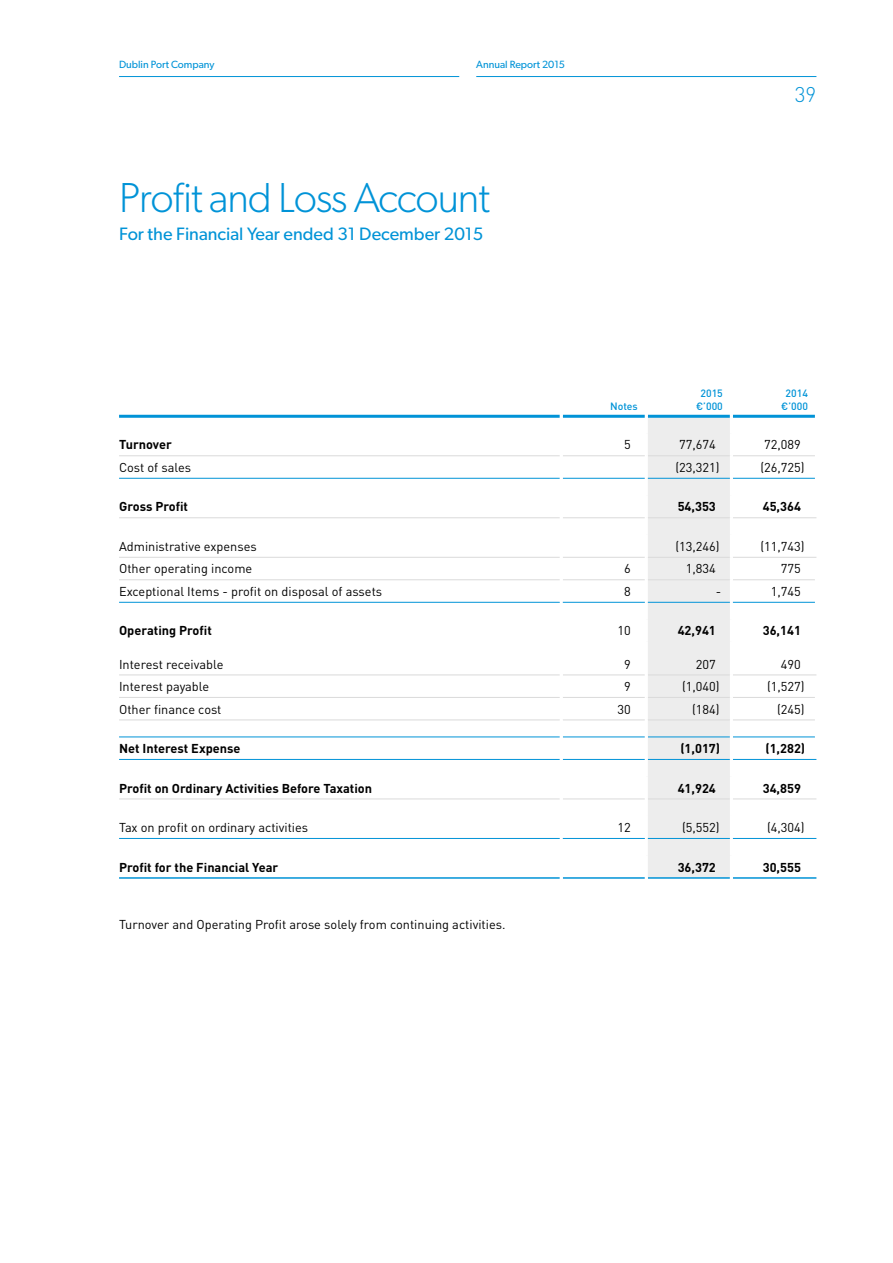
<style>
.page{position:relative;width:893px;height:1263px;background:#fff}
.page>*{position:absolute;margin:0;border:0;box-sizing:border-box;transform-origin:0 0}
.t1{font:300 42px "Gibson";letter-spacing:-.025em;color:#0193d7}
.t2{font:300 21px "DIN Pro";color:#0193d7}
.t3{font:18px "Gibson";color:#0193d7}
.t4{font:12.75px "DIN Pro";color:#000}
.t5{font:700 12.75px "DIN Pro";color:#000}
.t6{font:10.5px "Gibson";color:#0193d7}
.t7{font:500 10.5px/12.8px "DIN Pro";color:#0193d7;text-align:center}
</style>
<div class="page">
<div style="left:648px;top:418px;width:82px;height:459px;background:#ededed"></div>
<hr style="left:119px;top:415px;width:441px;height:3px;background:#0193d7">
<hr style="left:563px;top:415px;width:82px;height:3px;background:#0193d7">
<hr style="left:648px;top:415px;width:82px;height:3px;background:#0193d7">
<hr style="left:733px;top:415px;width:82px;height:3px;background:#0193d7">
<hr style="left:119px;top:478px;width:441px;height:1px;background:#0193d7">
<hr style="left:563px;top:478px;width:82px;height:1px;background:#0193d7">
<hr style="left:733px;top:478px;width:82px;height:1px;background:#0193d7">
<hr style="left:119px;top:736px;width:441px;height:1px;background:#0193d7">
<hr style="left:563px;top:736px;width:82px;height:1px;background:#0193d7">
<hr style="left:648px;top:736px;width:82px;height:1px;background:#0193d7">
<hr style="left:733px;top:736px;width:82px;height:1px;background:#0193d7">
<hr style="left:119px;top:455px;width:441px;height:1px;background:#dadada">
<hr style="left:563px;top:455px;width:82px;height:1px;background:#dadada">
<hr style="left:648px;top:455px;width:82px;height:1px;background:#dadada">
<hr style="left:733px;top:455px;width:82px;height:1px;background:#dadada">
<hr style="left:119px;top:517px;width:441px;height:1px;background:#dadada">
<hr style="left:563px;top:517px;width:82px;height:1px;background:#dadada">
<hr style="left:648px;top:517px;width:82px;height:1px;background:#dadada">
<hr style="left:733px;top:517px;width:83px;height:1px;background:#dadada">
<hr style="left:119px;top:557px;width:441px;height:1px;background:#dadada">
<hr style="left:563px;top:557px;width:82px;height:1px;background:#dadada">
<hr style="left:648px;top:557px;width:82px;height:1px;background:#dadada">
<hr style="left:733px;top:557px;width:83px;height:1px;background:#dadada">
<hr style="left:119px;top:579px;width:441px;height:1px;background:#dadada">
<hr style="left:563px;top:579px;width:82px;height:1px;background:#dadada">
<hr style="left:648px;top:579px;width:82px;height:1px;background:#dadada">
<hr style="left:733px;top:579px;width:82px;height:1px;background:#dadada">
<hr style="left:119px;top:674px;width:441px;height:1px;background:#dadada">
<hr style="left:563px;top:674px;width:82px;height:1px;background:#dadada">
<hr style="left:648px;top:674px;width:82px;height:1px;background:#dadada">
<hr style="left:733px;top:674px;width:83px;height:1px;background:#dadada">
<hr style="left:119px;top:697px;width:441px;height:1px;background:#dadada">
<hr style="left:563px;top:697px;width:82px;height:1px;background:#dadada">
<hr style="left:648px;top:697px;width:82px;height:1px;background:#dadada">
<hr style="left:733px;top:697px;width:82px;height:1px;background:#dadada">
<hr style="left:119px;top:798px;width:441px;height:1px;background:#dadada">
<hr style="left:563px;top:798px;width:82px;height:1px;background:#dadada">
<hr style="left:648px;top:798px;width:82px;height:1px;background:#dadada">
<hr style="left:733px;top:798px;width:83px;height:1px;background:#dadada">
<hr style="left:119px;top:759px;width:441px;height:1px;background:#0193d7">
<hr style="left:563px;top:759px;width:82px;height:1px;background:#0193d7">
<hr style="left:648px;top:759px;width:82px;height:1px;background:#0193d7">
<hr style="left:733px;top:759px;width:83px;height:1px;background:#0193d7">
<hr style="left:119px;top:877px;width:441px;height:2px;background:#0193d7">
<hr style="left:563px;top:877px;width:82px;height:2px;background:#0193d7">
<hr style="left:648px;top:877px;width:82px;height:2px;background:#0193d7">
<hr style="left:733px;top:877px;width:83px;height:2px;background:#0193d7">
<hr style="left:648px;top:478px;width:82px;height:1px;background:#0193d7">
<hr style="left:119px;top:719px;width:441px;height:1px;background:#dadada">
<hr style="left:563px;top:719px;width:82px;height:1px;background:#dadada">
<hr style="left:648px;top:719px;width:82px;height:1px;background:#dadada">
<hr style="left:733px;top:719px;width:82px;height:1px;background:#dadada">
<hr style="left:119px;top:838px;width:441px;height:1px;background:#0193d7">
<hr style="left:563px;top:838px;width:82px;height:1px;background:#0193d7">
<hr style="left:648px;top:838px;width:82px;height:1px;background:#0193d7">
<hr style="left:733px;top:838px;width:83px;height:1px;background:#0193d7">
<hr style="left:119px;top:602px;width:441px;height:1px;background:#0193d7">
<hr style="left:563px;top:602px;width:82px;height:1px;background:#0193d7">
<hr style="left:648px;top:602px;width:82px;height:1px;background:#0193d7">
<hr style="left:733px;top:602px;width:82px;height:1px;background:#0193d7">
<hr style="left:119px;top:76px;width:340px;height:1px;background:#0193d7">
<hr style="left:476px;top:76px;width:340px;height:1px;background:#0193d7">
<p class="t6" style="left:119px;top:58px;width:97px">Dublin Port Company</p>
<p class="t6" style="left:476px;top:58px;width:90px">Annual Report 2015</p>
<h1 class="t1" style="left:119px;top:172px;width:373px">Profit and Loss Account</h1>
<h3 class="t3" style="left:119px;top:223px;width:366px">For the Financial Year ended 31 December 2015</h3>
<h2 class="t2" style="left:795px;top:78px;width:23px">39</h2>
<p class="t7" style="left:610px;top:399px;width:29px">Notes</p>
<p class="t7" style="left:696px;top:386px;width:28px">2015 €’000</p>
<p class="t7" style="left:781px;top:386px;width:28px">2014 €’000</p>
<p class="t5" style="left:119px;top:434px;width:54px">Turnover</p>
<p class="t4" style="left:624px;top:435px;width:8px">5</p>
<p class="t4" style="left:679px;top:435px;width:38px">77,674</p>
<p class="t4" style="left:764px;top:435px;width:38px">72,089</p>
<p class="t4" style="left:119px;top:457px;width:74px">Cost of sales</p>
<p class="t4" style="left:675px;top:457px;width:46px">(23,321)</p>
<p class="t4" style="left:760px;top:457px;width:46px">(26,725)</p>
<p class="t5" style="left:119px;top:496px;width:70px">Gross Profit</p>
<p class="t5" style="left:678px;top:496px;width:40px">54,353</p>
<p class="t5" style="left:763px;top:496px;width:40px">45,364</p>
<p class="t4" style="left:119px;top:536px;width:139px">Administrative expenses</p>
<p class="t4" style="left:675px;top:536px;width:46px">(13,246)</p>
<p class="t4" style="left:760px;top:536px;width:46px">(11,743)</p>
<p class="t4" style="left:119px;top:559px;width:135px">Other operating income</p>
<p class="t4" style="left:624px;top:559px;width:8px">6</p>
<p class="t4" style="left:686px;top:559px;width:31px">1,834</p>
<p class="t4" style="left:781px;top:559px;width:21px">775</p>
<p class="t4" style="left:119px;top:581px;width:265px">Exceptional Items - profit on disposal of assets</p>
<p class="t4" style="left:624px;top:581px;width:8px">8</p>
<p class="t4" style="left:716px;top:581px;width:7px">-</p>
<p class="t4" style="left:771px;top:581px;width:31px">1,745</p>
<p class="t5" style="left:119px;top:620px;width:94px">Operating Profit</p>
<p class="t4" style="left:617px;top:621px;width:15px">10</p>
<p class="t5" style="left:678px;top:620px;width:40px">42,941</p>
<p class="t5" style="left:763px;top:620px;width:40px">36,141</p>
<p class="t4" style="left:119px;top:654px;width:106px">Interest receivable</p>
<p class="t4" style="left:624px;top:654px;width:8px">9</p>
<p class="t4" style="left:696px;top:654px;width:21px">207</p>
<p class="t4" style="left:781px;top:654px;width:21px">490</p>
<p class="t4" style="left:119px;top:676px;width:92px">Interest payable</p>
<p class="t4" style="left:624px;top:676px;width:8px">9</p>
<p class="t4" style="left:682px;top:676px;width:39px">(1,040)</p>
<p class="t4" style="left:767px;top:676px;width:39px">(1,527)</p>
<p class="t4" style="left:119px;top:699px;width:104px">Other finance cost</p>
<p class="t4" style="left:617px;top:699px;width:15px">30</p>
<p class="t4" style="left:692px;top:699px;width:29px">(184)</p>
<p class="t4" style="left:777px;top:699px;width:29px">(245)</p>
<p class="t5" style="left:119px;top:738px;width:123px">Net Interest Expense</p>
<p class="t5" style="left:680px;top:738px;width:41px">(1,017)</p>
<p class="t5" style="left:765px;top:738px;width:41px">(1,282)</p>
<p class="t5" style="left:119px;top:777px;width:255px">Profit on Ordinary Activities Before Taxation</p>
<p class="t5" style="left:678px;top:777px;width:40px">41,924</p>
<p class="t5" style="left:763px;top:777px;width:40px">34,859</p>
<p class="t4" style="left:119px;top:817px;width:191px">Tax on profit on ordinary activities</p>
<p class="t4" style="left:617px;top:817px;width:15px">12</p>
<p class="t4" style="left:682px;top:817px;width:39px">(5,552)</p>
<p class="t4" style="left:767px;top:817px;width:39px">(4,304)</p>
<p class="t5" style="left:119px;top:856px;width:161px">Profit for the Financial Year</p>
<p class="t5" style="left:678px;top:856px;width:40px">36,372</p>
<p class="t5" style="left:763px;top:856px;width:40px">30,555</p>
<p class="t4" style="left:119px;top:914px;width:388px">Turnover and Operating Profit arose solely from continuing activities.</p>
</div>
